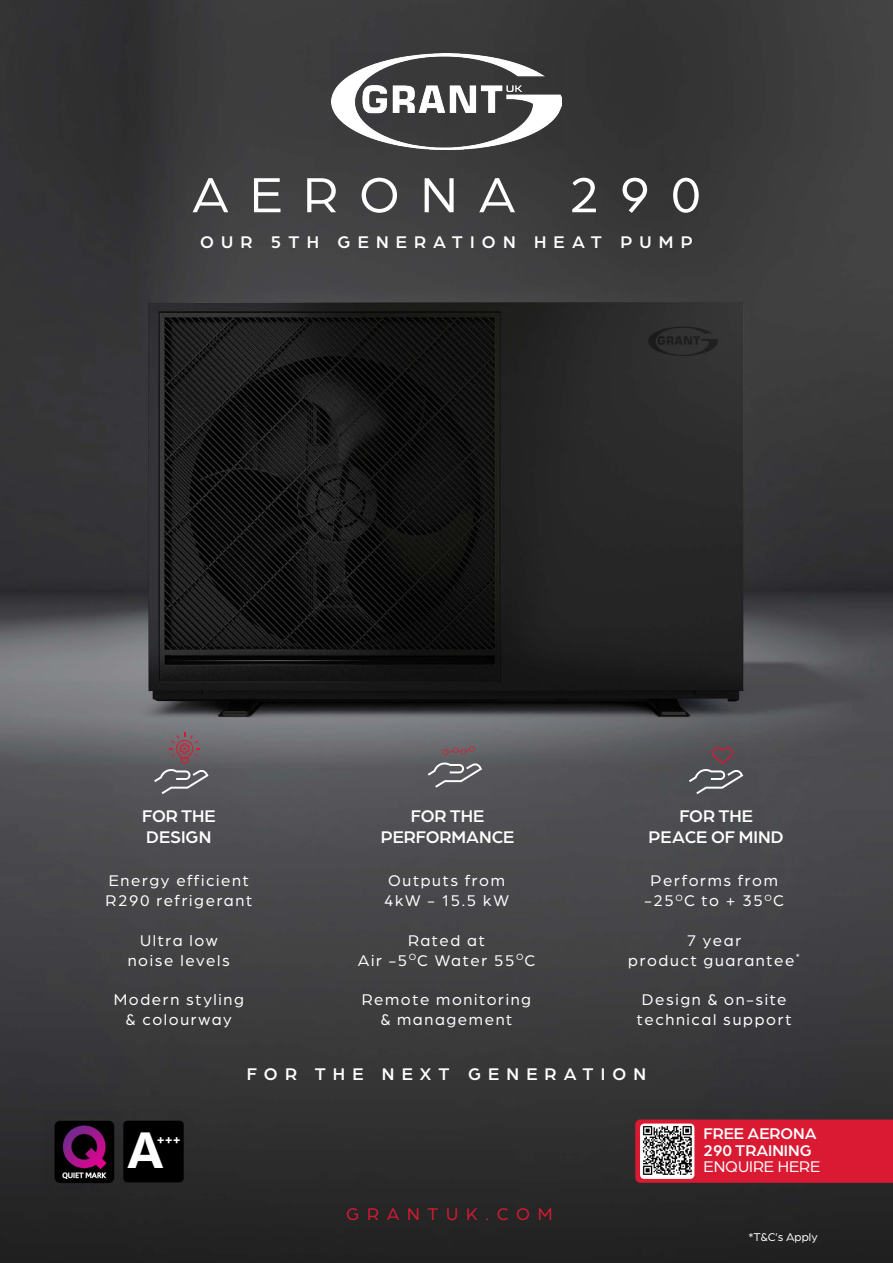
<style>
.page{position:relative;width:893px;height:1263px;background:#fff}
.page>*{position:absolute;margin:0;border:0;box-sizing:border-box;transform-origin:0 0}
.t1{font:52.5px "Arboria";letter-spacing:.4em;color:#fff}
.t2{font:800 49.5px "Futura BT";color:#fff}
.t3{font:500 18px/21.6px "Arboria";color:#fff;text-align:center}
.t4{font:500 18px "Arboria";letter-spacing:.4em;color:#fff}
.t5{font:18px "Arboria";letter-spacing:.43em;color:#da1a32}
.t6{font:16.5px/19.8px "Arboria";letter-spacing:.1em;color:#fff;text-align:center}
.t7{font:500 16.5px/16.5px "Arboria";color:#fff}
.t8{font:16.5px "Arboria";color:#fff}
.t9{font:700 13.5px "Arboria";color:#fff}
.t10{font:12px "Arboria";color:#fff}
</style>
<div class="page">
<img style="left:0;top:0;width:893px;height:1263px">
<img style="left:331px;top:53px;width:231px;height:97px">
<svg style="left:154px;top:769px;width:55px;height:25px"></svg>
<svg style="left:169px;top:732px;width:31px;height:31px"></svg>
<svg style="left:428px;top:762px;width:54px;height:26px"></svg>
<svg style="left:443px;top:746px;width:32px;height:9px"></svg>
<svg style="left:689px;top:746px;width:54px;height:48px;background:#625e62"></svg>
<img style="left:42px;top:1112px;width:84px;height:78px">
<div style="left:123px;top:1121px;width:61px;height:61px;background:#000;border-radius:4px"></div>
<div style="left:635px;top:1119px;width:258px;height:64px;background:#da1a32"></div>
<div style="left:640px;top:1123px;width:54px;height:56px;background:#fff;border-radius:4px"></div>
<img style="left:642px;top:1125px;width:50px;height:50px">
<h1 class="t1" style="left:192px;top:161px;width:511px">AERONA 290</h1>
<p class="t4" style="left:200px;top:229px;width:494px">OUR 5TH GENERATION HEAT PUMP</p>
<p class="t3" style="left:142px;top:804px;width:75px;text-align:left">FOR THE<br>DESIGN</p>
<p class="t3" style="left:381px;top:804px;width:135px">FOR THE<br>PERFORMANCE</p>
<p class="t3" style="left:649px;top:804px;width:136px">FOR THE<br>PEACE OF MIND</p>
<p class="t6" style="left:106px;top:870px;width:148px;text-align:left">Energy efficient<br>R290 refrigerant</p>
<p class="t6" style="left:128px;top:930px;width:104px">Ultra low noise levels</p>
<p class="t6" style="left:114px;top:989px;width:132px">Modern styling &amp; colourway</p>
<p class="t6" style="left:384px;top:870px;width:126px;text-align:left">Outputs from<br>4kW - 15.5 kW</p>
<p class="t6" style="left:358px;top:930px;width:179px">Rated at<br>Air -5<sup>O</sup>C Water 55<sup>O</sup>C</p>
<p class="t6" style="left:362px;top:989px;width:171px">Remote monitoring &amp; management</p>
<p class="t6" style="left:645px;top:870px;width:141px">Performs from -25<sup>O</sup>C to + 35<sup>O</sup>C</p>
<p class="t6" style="left:628px;top:930px;width:173px">7 year<br>product guarantee<sup>*</sup></p>
<p class="t6" style="left:637px;top:989px;width:156px;text-align:left">Design &amp; on-site technical support</p>
<p class="t4" style="left:247px;top:1062px;width:401px">FOR THE NEXT GENERATION</p>
<p class="t9" style="left:157px;top:1130px;width:25px">+++</p>
<p class="t7" style="left:703px;top:1125px;width:114px">FREE AERONA<br>290 TRAINING</p>
<p class="t8" style="left:703px;top:1156px;width:118px">ENQUIRE HERE</p>
<h2 class="t2" style="left:128px;top:1120px;width:37px">A</h2>
<p class="t5" style="left:346px;top:1202px;width:208px">GRANTUK.COM</p>
<p class="t10" style="left:748px;top:1229px;width:71px">*T&amp;C’s Apply</p>
</div>
